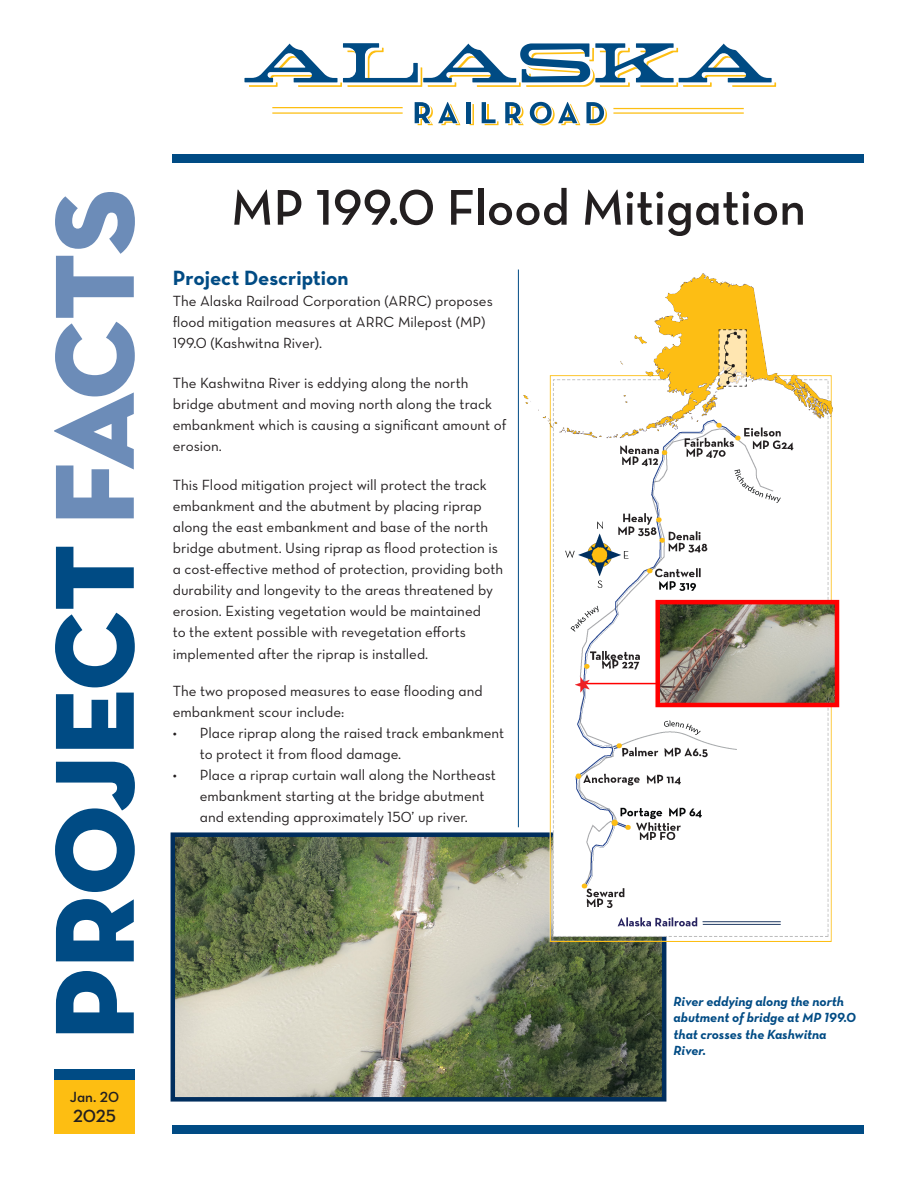
<style>
.page{position:relative;width:918px;height:1188px;background:#fff}
.page>*{position:absolute;margin:0;border:0;box-sizing:border-box;transform-origin:0 0}
.t1{font:51px "Neutra Text Demi Alt";color:#231f20}
.Subhead_2{font:21px "Neutra Text Bold Alt";color:#004b84}
.t2{font:18px "Neutra Text Demi Alt";color:#231f20}
.Subhead_2-2{font:15px/21px "Neutra Text Book Alt";color:#231f20}
.Paragraph_Style_2{font:15px/21px "Neutra Text Book Alt";color:#231f20}
.t3{font:15px "Neutra Text Demi Alt";color:#231f20}
.t4{font:13.5px/16.2px "Neutra Text Bold Italic Alt";color:#004b84}
</style>
<div class="page">
<div style="left:173px;top:1126px;width:691px;height:8px;background:#004b84"></div>
<div style="left:54px;top:1080px;width:81px;height:54px;background:#fdbe12"></div>
<div style="left:54px;top:1069px;width:81px;height:11px;background:#004b84"></div>
<div style="left:173px;top:154px;width:691px;height:8px;background:#004b84"></div>
<svg style="left:470px;top:104px;width:4px;height:21px"></svg>
<svg style="left:415px;top:102px;width:45px;height:23px"></svg>
<hr style="left:467px;top:102px;width:4px;height:21px;background:#004b84">
<svg style="left:482px;top:102px;width:17px;height:23px"></svg>
<svg style="left:505px;top:102px;width:19px;height:23px"></svg>
<svg style="left:530px;top:102px;width:50px;height:23px"></svg>
<svg style="left:586px;top:102px;width:21px;height:23px"></svg>
<svg style="left:244px;top:43px;width:532px;height:44px"></svg>
<hr style="left:272px;top:107px;width:131px;height:1px;background:#fdbe12">
<hr style="left:272px;top:112px;width:131px;height:2px;background:#fdbe12">
<hr style="left:613px;top:108px;width:131px;height:1px;background:#fdbe12">
<hr style="left:613px;top:112px;width:131px;height:2px;background:#fdbe12">
<svg style="left:56px;top:971px;width:78px;height:62px"></svg>
<svg style="left:56px;top:899px;width:78px;height:62px"></svg>
<svg style="left:55px;top:762px;width:80px;height:130px"></svg>
<svg style="left:56px;top:693px;width:78px;height:56px"></svg>
<svg style="left:55px;top:547px;width:80px;height:140px"></svg>
<svg style="left:54px;top:192px;width:81px;height:326px"></svg>
<hr style="left:518px;top:270px;width:1px;height:557px;background:#004b84">
<img style="left:176px;top:837px;width:485px;height:260px">
<div style="left:171px;top:832px;width:495px;height:270px;border:4px solid #002e5e"></div>
<img style="left:524px;top:273px;width:308px;height:669px">
<hr style="left:586px;top:683px;width:72px;height:1px;background:#f00">
<img style="left:660px;top:605px;width:174px;height:97px">
<div style="left:655px;top:600px;width:184px;height:107px;border:4px solid #f00"></div>
<p class="t1" style="left:231px;top:176px;width:577px">MP 199.0 Flood Mitigation</p>
<p class="Subhead_2" style="left:173px;top:264px;width:177px">Project Description</p>
<p class="Subhead_2-2" style="left:173px;top:290px;width:322px">The Alaska Railroad Corporation (ARRC) proposes flood mitigation measures at ARRC Milepost (MP)<br>199.0 (Kashwitna River).</p>
<p class="Subhead_2-2" style="left:173px;top:372px;width:335px">The Kashwitna River is eddying along the north bridge abutment and moving north along the track embankment which is causing a significant amount of erosion.</p>
<p class="Subhead_2-2" style="left:173px;top:475px;width:332px">This Flood mitigation project will protect the track embankment and the abutment by placing riprap along the east embankment and base of the north bridge abutment. Using riprap as flood protection is a cost-effective method of protection, providing both durability and longevity to the areas threatened by erosion. Existing vegetation would be maintained<br>to the extent possible with revegetation efforts implemented after the riprap is installed.</p>
<p class="Paragraph_Style_2" style="left:173px;top:680px;width:311px">The two proposed measures to ease flooding and embankment scour include:</p>
<p class="Subhead_2-2" style="left:200px;top:722px;width:306px;text-indent:-27px">• Place riprap along the raised track embankment to protect it from flood damage.</p>
<p class="Subhead_2-2" style="left:200px;top:764px;width:298px;text-indent:-27px">• Place a riprap curtain wall along the Northeast embankment starting at the bridge abutment and extending approximately 150’ up river.</p>
<p class="t3" style="left:70px;top:1088px;width:51px">Jan. 20</p>
<p class="t2" style="left:73px;top:1105px;width:44px">2025</p>
<p class="t4" style="left:674px;top:993px;width:184px">River eddying along the north abutment of bridge at MP 199.0 that crosses the Kashwitna<br>River.</p>
</div>
